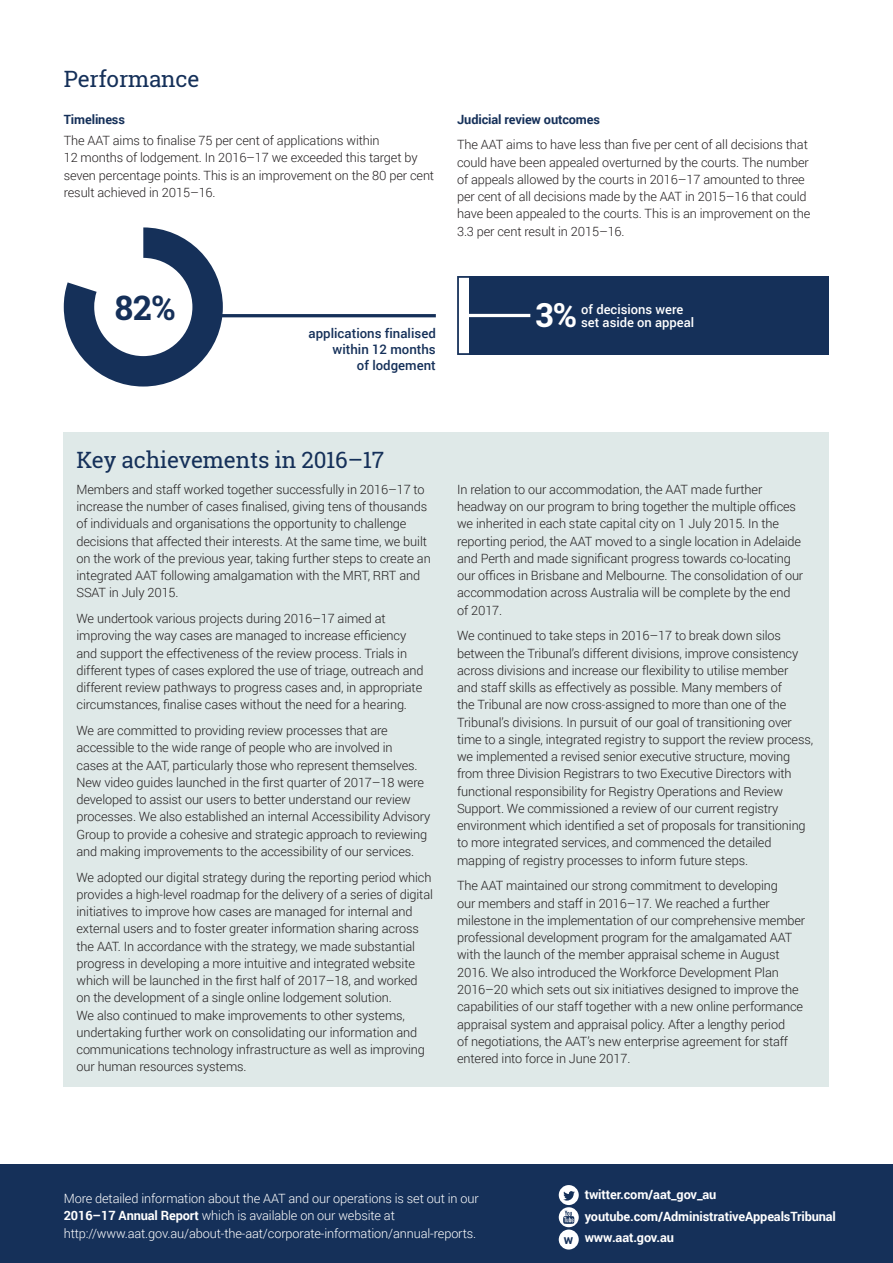
<style>
.page{position:relative;width:893px;height:1263px;background:#fff}
.page>*{position:absolute;margin:0;border:0;box-sizing:border-box;transform-origin:0 0}
.t1{font:700 33.75px "Roboto Slab";color:#153059}
.t2{font:700 33.15px "Roboto Slab";color:#fff}
.t3{font:22.5px "Roboto Slab";letter-spacing:-.01em;color:#153059}
.t4{font:500 13.2px/15.9px "Roboto";color:#153059;text-align:right}
.t5{font:500 13.05px/13px "Roboto";color:#fff}
.t6{font:300 12.75px/17.2px "Roboto";letter-spacing:-.01em;color:#231f20}
.t7{font:300 12.75px/17.2px "Roboto";letter-spacing:-.01em;color:#fff}
.t8{font:700 12.75px "Roboto";letter-spacing:-.01em;color:#fff}
.t9{font:700 12.75px "Roboto";letter-spacing:-.01em;color:#153059}
.s1{font-weight:700}
.s2{color:#153059}
</style>
<div class="page">
<div style="left:0;top:1164px;width:893px;height:99px;background:#153059"></div>
<hr style="left:196px;top:314px;width:240px;height:3px;background:#153059">
<svg style="left:64px;top:227px;width:159px;height:159px"></svg>
<div style="left:469px;top:276px;width:360px;height:79px;background:#153059"></div>
<svg style="left:457px;top:276px;width:15px;height:79px"></svg>
<hr style="left:467px;top:314px;width:63px;height:3px;background:#fff">
<div style="left:64px;top:432px;width:765px;height:655px;background:#dfe9e8"></div>
<svg style="left:559px;top:1185px;width:20px;height:42px"></svg>
<div style="left:559px;top:1229px;width:20px;height:20px;background:#fff;border-radius:50%"></div>
<h3 class="t3" style="left:64px;top:64px;width:137px">Performance</h3>
<p class="t9" style="left:64px;top:110px;width:63px">Timeliness</p>
<p class="t6" style="left:64px;top:132px;width:372px">The AAT aims to finalise 75 per cent of applications within<br>12 months of lodgement. In 2016–17 we exceeded this target by seven percentage points. This is an improvement on the 80 per cent result achieved in 2015–16.</p>
<p class="t9" style="left:457px;top:110px;width:144px">Judicial review outcomes</p>
<p class="t6" style="left:457px;top:136px;width:355px">The AAT aims to have less than five per cent of all decisions that could have been appealed overturned by the courts. The number of appeals allowed by the courts in 2016–17 amounted to three per cent of all decisions made by the AAT in 2015–16 that could have been appealed to the courts. This is an improvement on the 3.3 per cent result in 2015–16.</p>
<h1 class="t1" style="left:115px;top:285px;width:62px">82%</h1>
<p class="t4" style="left:309px;top:325px;width:129px">applications finalised within 12 months<br>of lodgement</p>
<h2 class="t2" style="left:536px;top:292px;width:43px">3%</h2>
<p class="t5" style="left:581px;top:302px;width:115px">of decisions were set aside on appeal</p>
<h3 class="t3" style="left:77px;top:444px;width:309px">Key achievements in 2016–17</h3>
<p class="t6" style="left:77px;top:480px;width:356px">Members and staff worked together successfully in 2016–17 to increase the number of cases finalised, giving tens of thousands of individuals and organisations the opportunity to challenge decisions that affected their interests. At the same time, we built on the work of the previous year, taking further steps to create an integrated AAT following amalgamation with the MRT, RRT and SSAT in July 2015.</p>
<p class="t6" style="left:77px;top:609px;width:349px">We undertook various projects during 2016–17 aimed at improving the way cases are managed to increase efficiency and support the effectiveness of the review process. Trials in different types of cases explored the use of triage, outreach and different review pathways to progress cases and, in appropriate circumstances, finalise cases without the need for a hearing.</p>
<p class="t6" style="left:77px;top:722px;width:355px">We are committed to providing review processes that are accessible to the wide range of people who are involved in<br>cases at the AAT, particularly those who represent themselves.<br>New video guides launched in the first quarter of 2017–18 were developed to assist our users to better understand our review processes. We also established an internal Accessibility Advisory Group to provide a cohesive and strategic approach to reviewing and making improvements to the accessibility of our services.</p>
<p class="t6" style="left:77px;top:868px;width:358px">We adopted our digital strategy during the reporting period which provides a high-level roadmap for the delivery of a series of digital initiatives to improve how cases are managed for internal and external users and to foster greater information sharing across the AAT. In accordance with the strategy, we made substantial progress in developing a more intuitive and integrated website which will be launched in the first half of 2017–18, and worked on the development of a single online lodgement solution.<br>We also continued to make improvements to other systems, undertaking further work on consolidating our information and communications technology infrastructure as well as improving our human resources systems.</p>
<p class="t6" style="left:457px;top:480px;width:348px">In relation to our accommodation, the AAT made further headway on our program to bring together the multiple offices we inherited in each state capital city on 1 July 2015. In the reporting period, the AAT moved to a single location in Adelaide and Perth and made significant progress towards co-locating our offices in Brisbane and Melbourne. The consolidation of our accommodation across Australia will be complete by the end of 2017.</p>
<p class="t6" style="left:457px;top:627px;width:357px">We continued to take steps in 2016–17 to break down silos between the Tribunal’s different divisions, improve consistency across divisions and increase our flexibility to utilise member<br>and staff skills as effectively as possible. Many members of<br>the Tribunal are now cross-assigned to more than one of the Tribunal’s divisions. In pursuit of our goal of transitioning over time to a single, integrated registry to support the review process, we implemented a revised senior executive structure, moving from three Division Registrars to two Executive Directors with functional responsibility for Registry Operations and Review Support. We commissioned a review of our current registry environment which identified a set of proposals for transitioning to more integrated services, and commenced the detailed mapping of registry processes to inform future steps.</p>
<p class="t6" style="left:457px;top:877px;width:350px">The AAT maintained our strong commitment to developing<br>our members and staff in 2016–17. We reached a further milestone in the implementation of our comprehensive member professional development program for the amalgamated AAT with the launch of the member appraisal scheme in August 2016. We also introduced the Workforce Development Plan 2016–20 which sets out six initiatives designed to improve the capabilities of our staff together with a new online performance appraisal system and appraisal policy. After a lengthy period<br>of negotiations, the AAT’s new enterprise agreement for staff entered into force in June 2017.</p>
<p class="t7" style="left:64px;top:1189px;width:416px">More detailed information about the AAT and our operations is set out in our<br><span class="s1">2016–17 Annual Report</span> which is available on our website at http://www.aat.gov.au/about-the-aat/corporate-information/annual-reports.</p>
<p class="t8" style="left:585px;top:1185px;width:133px">twitter.com/aat_gov_au</p>
<p class="t8" style="left:585px;top:1207px;width:253px">youtube.com/AdministrativeAppealsTribunal</p>
<p class="t8" style="left:564px;top:1228px;width:112px"><span class="s2">w</span> www.aat.gov.au</p>
</div>
